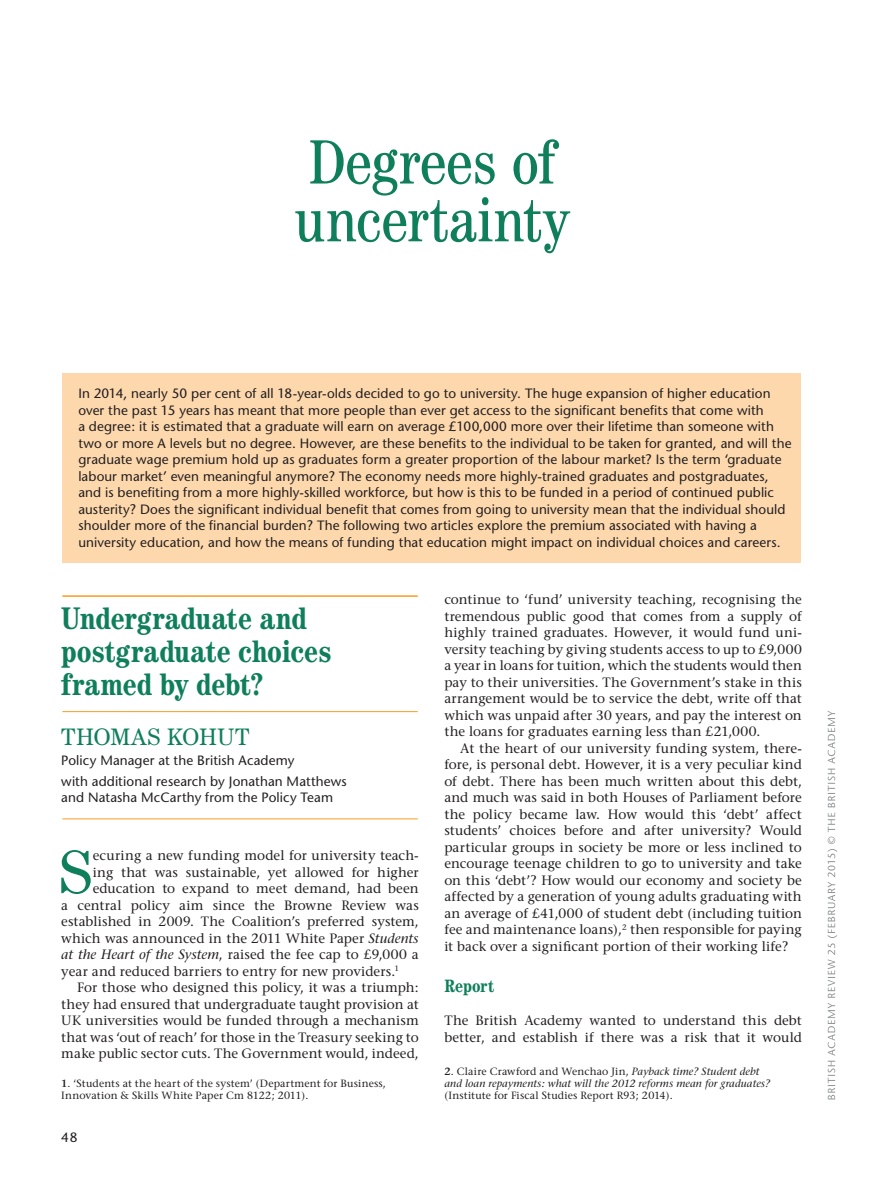
<style>
.page{position:relative;width:893px;height:1190px;background:#fff}
.page>*{position:absolute;margin:0;border:0;box-sizing:border-box;transform-origin:0 0}
.t1{font:condensed 63px/57.8px "Century IT Cby BT";color:#0f7f5b}
.t2{font:61.65px "Century IT Cby BT";color:#0f7f5b}
.t3{font:700 condensed 31.5px/33px "Century IT Cby BT";letter-spacing:-.01em;color:#0f7f5b}
.t4{font:24px "Century IT Cby BT";color:#0f7f5b}
.t5{font:700 condensed 18px "Century IT Cby BT";color:#0f7f5b}
.t6{font:13.5px/16.5px "Stone Serif";letter-spacing:.005em;color:#231f20;text-align:justify}
.t7{font:13.5px/16.5px "Stone Sans";letter-spacing:.005em;color:#231f20}
.t8{font:10.5px/12.5px "Stone Serif";letter-spacing:.015em;color:#231f20}
.t9{font:italic 10.5px/12.5px "Stone Serif";letter-spacing:.015em;color:#231f20}
.s1{font-style:italic}
.s2{font-weight:600}
.s3{font-weight:600;font-style:normal}
.s4{font-style:normal}
</style>
<div class="page">
<div style="left:62px;top:373px;width:738px;height:190px;background:#fdd8ad"></div>
<hr style="left:62px;top:595px;width:355px;height:2px;background:#f89c27">
<hr style="left:62px;top:711px;width:355px;height:1px;background:#f89c27">
<hr style="left:62px;top:818px;width:355px;height:1px;background:#f89c27">
<svg style="left:827px;top:711px;width:10px;height:388px"></svg>
<h1 class="t1" style="left:294px;top:132px;width:276px">Degrees of uncertainty</h1>
<p class="t7" style="left:78px;top:385px;width:714px">In 2014, nearly 50 per cent of all 18-year-olds decided to go to university. The huge expansion of higher education over the past 15 years has meant that more people than ever get access to the significant benefits that come with<br>a degree: it is estimated that a graduate will earn on average £100,000 more over their lifetime than someone with two or more A levels but no degree. However, are these benefits to the individual to be taken for granted, and will the graduate wage premium hold up as graduates form a greater proportion of the labour market? Is the term ‘graduate labour market’ even meaningful anymore? The economy needs more highly-trained graduates and postgraduates, and is benefiting from a more highly-skilled workforce, but how is this to be funded in a period of continued public austerity? Does the significant individual benefit that comes from going to university mean that the individual should shoulder more of the financial burden? The following two articles explore the premium associated with having a university education, and how the means of funding that education might impact on individual choices and careers.</p>
<h3 class="t3" style="left:61px;top:601px;width:272px">Undergraduate and postgraduate choices framed by debt?</h3>
<h3 class="t4" style="left:61px;top:721px;width:19px">THOMA</h3>
<h3 class="t4" style="left:147px;top:721px;width:104px">S KOHUT</h3>
<p class="t7" style="left:61px;top:750px;width:287px;line-height:20.7px">Policy Manager at the British Academy<br>with additional research by Jonathan Matthews</p>
<p class="t7" style="left:61px;top:789px;width:273px">and Natasha McCarthy from the Policy Team</p>
<h2 class="t2" style="left:59px;top:834px;width:31px">S</h2>
<p class="t6" style="left:93px;top:847px;width:327px">ecuring a new funding model for university teach-</p>
<p class="t6" style="left:93px;top:864px;width:327px">ing that was sustainable, yet allowed for higher</p>
<p class="t6" style="left:93px;top:880px;width:327px">education to expand to meet demand, had been</p>
<p class="t6" style="left:61px;top:897px;width:359px">a central policy aim since the Browne Review was</p>
<p class="t6" style="left:61px;top:913px;width:359px">established in 2009. The Coalition’s preferred system,</p>
<p class="t6" style="left:61px;top:930px;width:359px">which was announced in the 2011 White Paper <span class="s1">Students</span></p>
<p class="t6" style="left:61px;top:946px;width:359px"><span class="s1">at the Heart of the System</span>, raised the fee cap to £9,000 a</p>
<p class="t6" style="left:61px;top:963px;width:339px">year and reduced barriers to entry for new providers.<sup>1</sup></p>
<p class="t6" style="left:77px;top:979px;width:343px">For those who designed this policy, it was a triumph:</p>
<p class="t6" style="left:61px;top:996px;width:359px">they had ensured that undergraduate taught provision at</p>
<p class="t6" style="left:61px;top:1012px;width:359px">UK universities would be funded through a mechanism</p>
<p class="t6" style="left:61px;top:1029px;width:359px">that was ‘out of reach’ for those in the Treasury seeking to</p>
<p class="t6" style="left:61px;top:1045px;width:359px">make public sector cuts. The Government would, indeed,</p>
<p class="t8" style="left:61px;top:1077px;width:326px"><span class="s2">1</span>. ‘Students at the heart of the system’ (Department for Business,<br>Innovation &amp; Skills White Paper Cm 8122; 2011).</p>
<p class="t7" style="left:61px;top:1129px;width:18px">48</p>
<p class="t6" style="left:444px;top:591px;width:359px">continue to ‘fund’ university teaching, recognising the tremendous public good that comes from a supply of highly trained graduates. However, it would fund uni&shy;versity teaching by giving students access to up to £9,000 a year in loans for tuition, which the students would then pay to their universities. The Government’s stake in this arrangement would be to service the debt, write off that which was unpaid after 30 years, and pay the interest on the loans for graduates earning less than £21,000.</p>
<p class="t6" style="left:444px;top:740px;width:359px;text-indent:16px">At the heart of our university funding system, there&shy;fore, is personal debt. However, it is a very peculiar kind of debt. There has been much written about this debt, and much was said in both Houses of Parliament before the policy became law. How would this ‘debt’ affect students’ choices before and after university? Would particular groups in society be more or less inclined to encourage teenage children to go to university and take on this ‘debt’? How would our economy and society be affected by a generation of young adults graduating with an average of £41,000 of student debt (including tuition fee and maintenance loans),<sup>2</sup> then responsible for paying it back over a significant portion of their working life?</p>
<h3 class="t5" style="left:444px;top:975px;width:52px">Report</h3>
<p class="t6" style="left:444px;top:1012px;width:359px">The British Academy wanted to understand this debt better, and establish if there was a risk that it would</p>
<p class="t9" style="left:444px;top:1065px;width:327px"><span class="s3">2</span><span class="s4">. Claire Crawford and Wenchao Jin,</span> Payback time? Student debt and loan repayments: what will the 2012 reforms mean for graduates?</p>
<p class="t8" style="left:444px;top:1089px;width:230px">(Institute for Fiscal Studies Report R93; 2014).</p>
</div>
